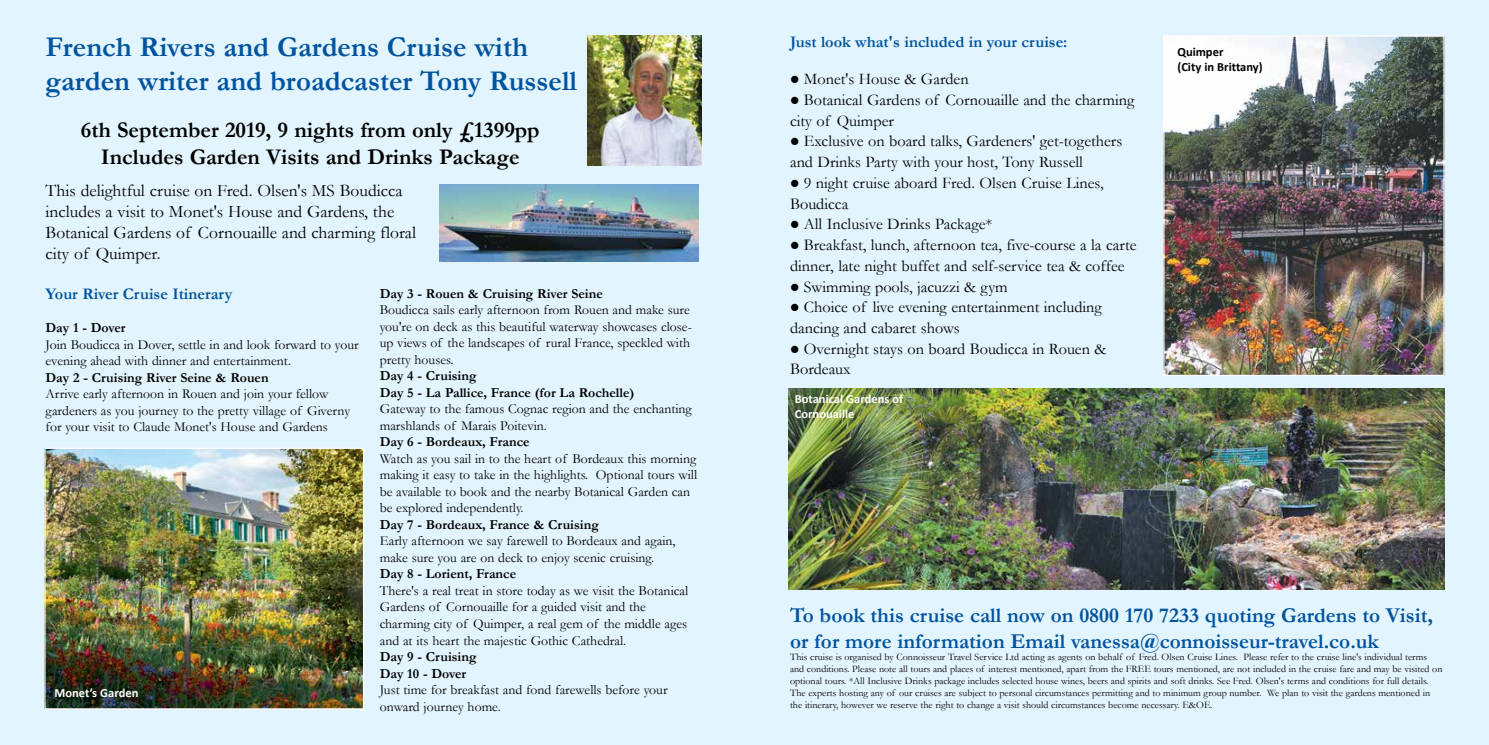
<style>
.page{position:relative;width:1489px;height:745px;background:#fff}
.page>*{position:absolute;margin:0;border:0;box-sizing:border-box;transform-origin:0 0}
.t1{font:700 28.75px/34.5px "Garamond";color:#00539f}
.t2{font:700 22.5px/27px "Garamond";color:#000;text-align:center}
.t3{font:700 21.25px/25.5px "Garamond";color:#00539f}
.t4{font:17.5px/21px "Garamond";color:#000}
.t5{font:16.25px/20.8px "Garamond";color:#000}
.t6{font:700 16.25px "Garamond";color:#00539f}
.t7{font:13.75px/16.5px "Garamond";color:#000}
.t8{font:700 13.75px/16.5px "Garamond";color:#000}
.t9{font:700 12.5px/15px "Calibri";color:#fff}
.t10{font:700 12.5px/15px "Calibri";color:#000}
.t11{font:10px/12px "Garamond";color:#000}
</style>
<div class="page">
<div style="left:0;top:0;width:1488px;height:744px;background:#e2f4fd"></div>
<img style="left:587px;top:35px;width:115px;height:130px">
<img style="left:439px;top:184px;width:259px;height:77px">
<img style="left:1165px;top:37px;width:277px;height:337px">
<div style="left:1163px;top:35px;width:281px;height:341px;border:1px solid #fff"></div>
<img style="left:788px;top:388px;width:656px;height:201px">
<img style="left:46px;top:449px;width:316px;height:258px">
<div style="left:44px;top:447px;width:320px;height:262px;border:1px solid #fff"></div>
<h1 class="t1" style="left:46px;top:32px;width:533px">French Rivers and Gardens Cruise with garden writer and broadcaster Tony Russell</h1>
<h2 class="t2" style="left:81px;top:118px;width:460px">6th September 2019, 9 nights from only £1399pp<br>Includes Garden Visits and Drinks Package</h2>
<p class="t4" style="left:46px;top:182px;width:372px">This delightful cruise on Fred. Olsen's MS Boudicca includes a visit to Monet's House and Gardens, the Botanical Gardens of Cornouaille and charming floral city of Quimper.</p>
<p class="t6" style="left:46px;top:288px;width:188px">Your River Cruise Itinerary</p>
<p class="t8" style="left:46px;top:321px;width:82px">Day 1 - Dover</p>
<p class="t7" style="left:46px;top:337px;width:315px">Join Boudicca in Dover, settle in and look forward to your evening ahead with dinner and entertainment.</p>
<p class="t8" style="left:46px;top:370px;width:224px">Day 2 - Cruising River Seine &amp; Rouen</p>
<p class="t7" style="left:46px;top:387px;width:306px">Arrive early afternoon in Rouen and join your fellow gardeners as you journey to the pretty village of Giverny for your visit to Claude Monet's House and Gardens</p>
<p class="t9" style="left:54px;top:685px;width:85px">Monet’s Garden</p>
<p class="t8" style="left:380px;top:286px;width:224px">Day 3 - Rouen &amp; Cruising River Seine</p>
<p class="t7" style="left:380px;top:303px;width:314px">Boudicca sails early afternoon from Rouen and make sure you're on deck as this beautiful waterway showcases close&shy;up views of the landscapes of rural France, speckled with pretty houses.</p>
<p class="t8" style="left:380px;top:369px;width:256px">Day 4 - Cruising<br>Day 5 - La Pallice, France (for La Rochelle)</p>
<p class="t7" style="left:380px;top:402px;width:313px">Gateway to the famous Cognac region and the enchanting marshlands of Marais Poitevin.</p>
<p class="t8" style="left:380px;top:435px;width:151px">Day 6 - Bordeaux, France</p>
<p class="t7" style="left:380px;top:451px;width:319px">Watch as you sail in to the heart of Bordeaux this morning making it easy to take in the highlights. Optional tours will be available to book and the nearby Botanical Garden can be explored independently.</p>
<p class="t8" style="left:380px;top:517px;width:220px">Day 7 - Bordeaux, France &amp; Cruising</p>
<p class="t7" style="left:380px;top:534px;width:297px">Early afternoon we say farewell to Bordeaux and again, make sure you are on deck to enjoy scenic cruising.</p>
<p class="t8" style="left:380px;top:567px;width:138px">Day 8 - Lorient, France</p>
<p class="t7" style="left:380px;top:583px;width:310px">There's a real treat in store today as we visit the Botanical Gardens of Cornouaille for a guided visit and the charming city of Quimper, a real gem of the middle ages and at its heart the majestic Gothic Cathedral.</p>
<p class="t8" style="left:380px;top:649px;width:98px">Day 9 - Cruising<br>Day 10 - Dover</p>
<p class="t7" style="left:380px;top:682px;width:289px">Just time for breakfast and fond farewells before your onward journey home.</p>
<p class="t6" style="left:790px;top:36px;width:279px">Just look what's included in your cruise:</p>
<p class="t5" style="left:790px;top:70px;width:180px">● Monet's House &amp; Garden</p>
<p class="t5" style="left:790px;top:91px;width:346px">● Botanical Gardens of Cornouaille and the charming city of Quimper</p>
<p class="t5" style="left:790px;top:133px;width:334px">● Exclusive on board talks, Gardeners' get-togethers and Drinks Party with your host, Tony Russell</p>
<p class="t5" style="left:790px;top:174px;width:315px">● 9 night cruise aboard Fred. Olsen Cruise Lines,<br>Boudicca</p>
<p class="t5" style="left:790px;top:215px;width:204px">● All Inclusive Drinks Package*</p>
<p class="t5" style="left:790px;top:236px;width:348px">● Breakfast, lunch, afternoon tea, five-course a la carte dinner, late night buffet and self-service tea &amp; coffee</p>
<p class="t5" style="left:790px;top:277px;width:219px">● Swimming pools, jacuzzi &amp; gym</p>
<p class="t5" style="left:790px;top:298px;width:313px">● Choice of live evening entertainment including dancing and cabaret shows</p>
<p class="t5" style="left:790px;top:340px;width:318px">● Overnight stays on board Boudicca in Rouen &amp;<br>Bordeaux</p>
<p class="t9" style="left:794px;top:392px;width:110px">Botanical Gardens of<br>Cornouaille</p>
<p class="t10" style="left:1177px;top:45px;width:87px">Quimper<br>(City in Brittany)</p>
<h3 class="t3" style="left:790px;top:604px;width:644px">To book this cruise call now on 0800 170 7233 quoting Gardens to Visit, or for more information Email vanessa@connoisseur-travel.co.uk</h3>
<p class="t11" style="left:790px;top:651px;width:654px">This cruise is organised by Connoisseur Travel Service Ltd acting as agents on behalf of Fred. Olsen Cruise Lines. Please refer to the cruise line's individual terms and conditions. Please note all tours and places of interest mentioned, apart from the FREE tours mentioned, are not included in the cruise fare and may be visited on optional tours. *All Inclusive Drinks package includes selected house wines, beers and spirits and soft drinks. See Fred. Olsen's terms and conditions for full details.<br>The experts hosting any of our cruises are subject to personal circumstances permitting and to minimum group number. We plan to visit the gardens mentioned in the itinerary, however we reserve the right to change a visit should circumstances become necessary. E&amp;OE.</p>
</div>
